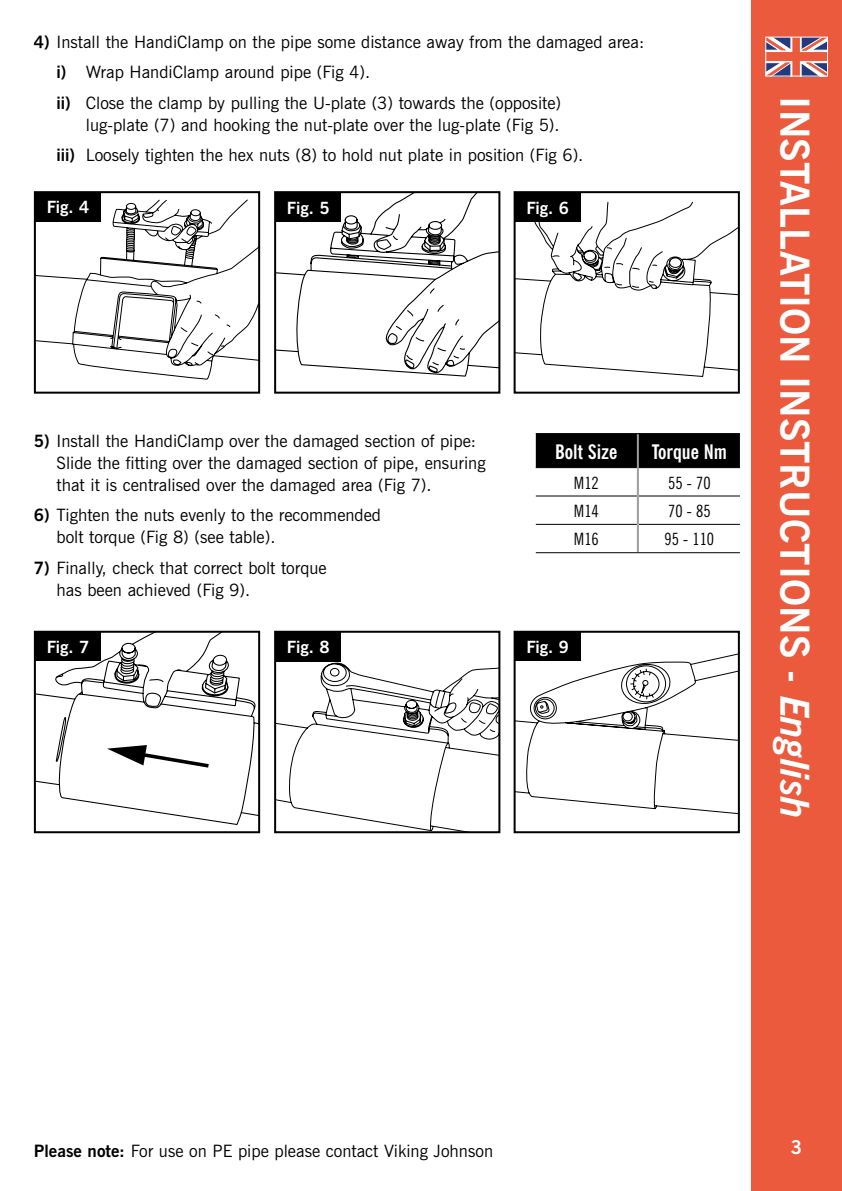
<style>
.page{position:relative;width:842px;height:1191px;background:#fff}
.page>*{position:absolute;margin:0;border:0;box-sizing:border-box;transform-origin:0 0}
.t1{font:700 40px "News Gothic BT";color:#fff}
.t2{font:700 condensed 20px "News Gothic BT";color:#fff}
.t3{font:700 19px "News Gothic BT";color:#fff}
.t4{font:17px/22px "News Gothic BT";color:#000}
.t5{font:condensed 17px "News Gothic BT";color:#000}
.t6{font:700 16.8px "News Gothic BT";letter-spacing:-.01em;color:#fff}
.s1{font-weight:700}
.s2{font-style:italic}
</style>
<div class="page">
<div style="left:536px;top:434px;width:204px;height:33px;background:#000"></div>
<hr style="left:536px;top:467px;width:101px;height:1px;background:#000">
<hr style="left:639px;top:467px;width:101px;height:1px;background:#000">
<hr style="left:536px;top:495px;width:101px;height:1px;background:#000">
<hr style="left:639px;top:495px;width:101px;height:1px;background:#000">
<hr style="left:536px;top:524px;width:101px;height:1px;background:#000">
<hr style="left:639px;top:524px;width:101px;height:1px;background:#000">
<hr style="left:637px;top:434px;width:2px;height:33px;background:#9d9d9c">
<hr style="left:637px;top:467px;width:2px;height:29px;background:#9d9d9c">
<hr style="left:637px;top:496px;width:2px;height:28px;background:#9d9d9c">
<hr style="left:637px;top:524px;width:2px;height:28px;background:#9d9d9c">
<hr style="left:536px;top:552px;width:102px;height:1px;background:#000">
<hr style="left:638px;top:552px;width:102px;height:1px;background:#000">
<hr style="left:536px;top:433px;width:102px;height:1px;background:#000">
<hr style="left:638px;top:433px;width:102px;height:1px;background:#000">
<div style="left:751px;top:0;width:91px;height:1191px;background:#eb5a3d"></div>
<svg style="left:767px;top:39px;width:59px;height:36px"></svg>
<div style="left:765px;top:37px;width:63px;height:40px;border:1px solid #fff"></div>
<svg style="left:517px;top:202px;width:220px;height:174px"></svg>
<div style="left:514px;top:191px;width:226px;height:203px;border:2px solid #000"></div>
<div style="left:515px;top:192px;width:65px;height:30px;background:#000"></div>
<svg style="left:37px;top:199px;width:220px;height:180px"></svg>
<div style="left:34px;top:191px;width:226px;height:203px;border:2px solid #000"></div>
<div style="left:35px;top:192px;width:66px;height:30px;background:#000"></div>
<svg style="left:277px;top:194px;width:220px;height:182px"></svg>
<div style="left:274px;top:191px;width:226px;height:203px;border:2px solid #000"></div>
<div style="left:275px;top:192px;width:66px;height:30px;background:#000"></div>
<svg style="left:517px;top:647px;width:220px;height:167px"></svg>
<div style="left:514px;top:631px;width:226px;height:202px;border:2px solid #000"></div>
<div style="left:515px;top:631px;width:65px;height:30px;background:#000"></div>
<svg style="left:37px;top:634px;width:220px;height:191px"></svg>
<svg style="left:107px;top:745px;width:106px;height:25px"></svg>
<div style="left:34px;top:631px;width:226px;height:202px;border:2px solid #000"></div>
<div style="left:35px;top:631px;width:66px;height:30px;background:#000"></div>
<svg style="left:277px;top:661px;width:220px;height:169px"></svg>
<div style="left:274px;top:631px;width:226px;height:202px;border:2px solid #000"></div>
<div style="left:275px;top:632px;width:66px;height:29px;background:#000"></div>
<p class="t4" style="left:57px;top:26px;width:589px;line-height:30.4px;text-indent:-23px"><span class="s1">4)</span> Install the HandiClamp on the pipe some distance away from the damaged area: <span class="s1">i)</span> Wrap HandiClamp around pipe (Fig 4).<br><span class="s1">ii)</span> Close the clamp by pulling the U-plate (3) towards the (opposite)</p>
<p class="t4" style="left:57px;top:109px;width:528px;line-height:30.4px;text-align:center">lug-plate (7) and hooking the nut-plate over the lug-plate (Fig 5).<br><span class="s1">iii)</span> Loosely tighten the hex nuts (8) to hold nut plate in position (Fig 6).</p>
<p class="t6" style="left:47px;top:197px;width:44px">Fig. 4</p>
<p class="t6" style="left:287px;top:198px;width:44px">Fig. 5</p>
<p class="t6" style="left:526px;top:198px;width:44px">Fig. 6</p>
<p class="t4" style="left:57px;top:429px;width:431px;text-indent:-23px"><span class="s1">5)</span> Install the HandiClamp over the damaged section of pipe:<br>Slide the fitting over the damaged section of pipe, ensuring that it is centralised over the damaged area (Fig 7).</p>
<p class="t4" style="left:57px;top:504px;width:326px;text-indent:-23px"><span class="s1">6)</span> Tighten the nuts evenly to the recommended bolt torque (Fig 8) (see table).</p>
<p class="t4" style="left:57px;top:556px;width:272px;text-indent:-23px"><span class="s1">7)</span> Finally, check that correct bolt torque has been achieved (Fig 9).</p>
<p class="t2" style="left:555px;top:439px;width:64px">Bolt Size</p>
<p class="t2" style="left:652px;top:439px;width:77px">Torque Nm</p>
<p class="t5" style="left:574px;top:472px;width:26px">M12</p>
<p class="t5" style="left:668px;top:472px;width:44px">55 - 70</p>
<p class="t5" style="left:574px;top:500px;width:26px">M14</p>
<p class="t5" style="left:668px;top:500px;width:44px">70 - 85</p>
<p class="t5" style="left:574px;top:529px;width:26px">M16</p>
<p class="t5" style="left:664px;top:529px;width:51px">95 - 110</p>
<p class="t6" style="left:47px;top:636px;width:44px">Fig. 7</p>
<p class="t6" style="left:287px;top:637px;width:44px">Fig. 8</p>
<p class="t6" style="left:526px;top:637px;width:44px">Fig. 9</p>
<h1 class="t1" style="left:819px;top:96px;width:725px;rotate:90deg">INSTALLATION INSTRUCTIONS - <span class="s2">English</span></h1>
<p class="t4" style="left:34px;top:1139px;width:461px"><span class="s1">Please note:</span> For use on PE pipe please contact Viking Johnson</p>
<p class="t3" style="left:791px;top:1135px;width:13px">3</p>
</div>
